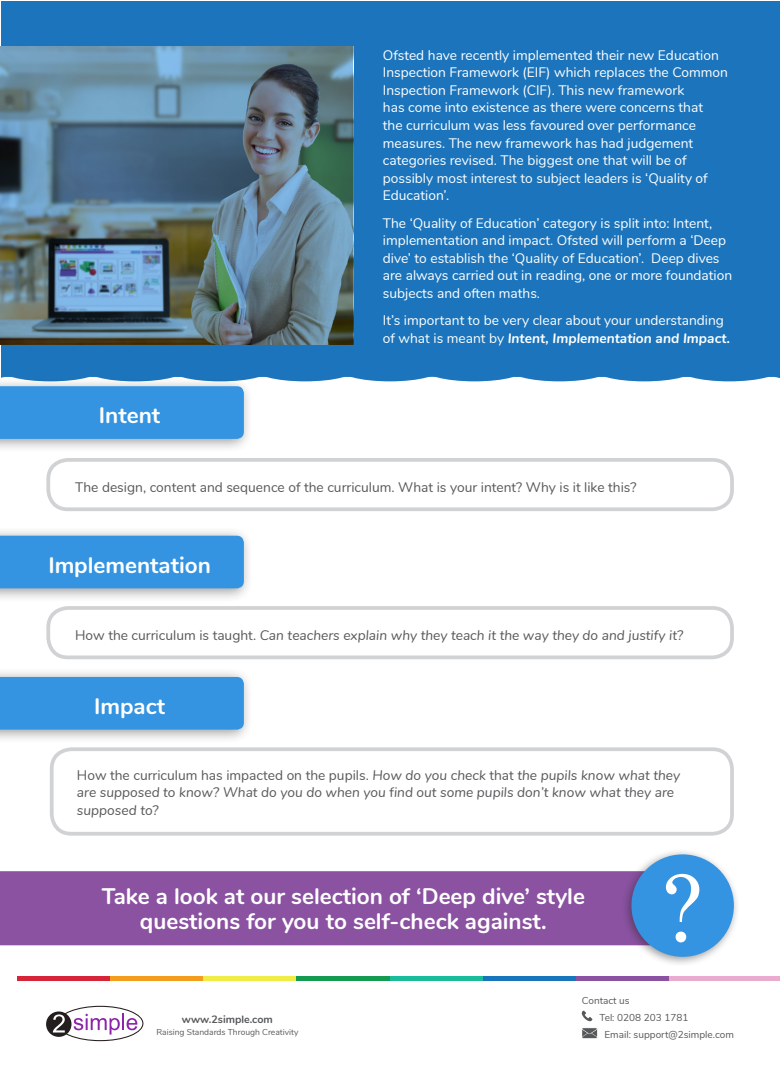
<style>
.page{position:relative;width:780px;height:1088px;background:#fff}
.page>*{position:absolute;margin:0;border:0;box-sizing:border-box;transform-origin:0 0}
.t1{font:90.88px "Century";color:#fff}
.header2{font:700 22.5px/25px "Nunito";color:#fff;text-align:center}
.copy{font:700 22.5px "Nunito";color:#fff}
.copy-2{font:13.75px/17.5px "Nunito";color:#fff}
.copy-3{font:italic 13.75px/17.5px "Nunito";color:#57585a}
.copy-4{font:13.75px "Nunito";color:#57585a}
.t2{font:700 10.62px "Nunito";color:#57585a}
.t3{font:10px "Nunito";color:#57585a}
.t4{font:8.5px "Nunito";color:#57585a}
.s1{font-weight:700;font-style:italic}
.s2{font-style:normal}
</style>
<div class="page">
<svg style="left:581px;top:1010px;width:11px;height:11px"></svg>
<svg style="left:582px;top:1028px;width:15px;height:10px"></svg>
<hr style="left:18px;top:976px;width:93px;height:4px;background:#d62438">
<hr style="left:111px;top:976px;width:93px;height:4px;background:#f49d1d">
<hr style="left:204px;top:976px;width:93px;height:4px;background:#f0ec45">
<hr style="left:297px;top:976px;width:93px;height:4px;background:#159a51">
<hr style="left:390px;top:976px;width:93px;height:4px;background:#1abc9c">
<hr style="left:483px;top:976px;width:93px;height:4px;background:#1775bc">
<hr style="left:576px;top:976px;width:93px;height:4px;background:#8a52a1">
<hr style="left:669px;top:976px;width:111px;height:4px;background:#eaacce">
<div style="left:46px;top:1011px;width:25px;height:26px;background:#241e1e;border-radius:50%"></div>
<svg style="left:53px;top:1006px;width:90px;height:35px"></svg>
<div style="left:1px;top:1px;width:778px;height:392px;background:#1c75bc"></div>
<div style="left:46px;top:606px;width:687px;height:53px;border:4px solid #d1d2d4;border-radius:20px"></div>
<div style="left:46px;top:458px;width:687px;height:53px;border:4px solid #d1d2d4;border-radius:20px"></div>
<div style="left:0;top:526px;width:253px;height:77px;background:#231f20;opacity:.45"></div>
<div style="left:0;top:536px;width:244px;height:52px;background:#3494e1"></div>
<div style="left:0;top:377px;width:253px;height:76px;background:#231f20;opacity:.45"></div>
<svg style="left:0;top:377px;width:780px;height:62px"></svg>
<div style="left:50px;top:747px;width:683px;height:88px;border:4px solid #d1d2d4;border-radius:20px"></div>
<div style="left:0;top:667px;width:253px;height:77px;background:#231f20;opacity:.45"></div>
<div style="left:0;top:677px;width:244px;height:53px;background:#3494e1"></div>
<div style="left:0;top:871px;width:621px;height:74px;background:#8a52a1"></div>
<div style="left:621px;top:848px;width:119px;height:119px;background:#231f20;opacity:.45"></div>
<div style="left:631px;top:854px;width:102px;height:103px;background:#3494e1;border-radius:50%"></div>
<img style="left:1px;top:46px;width:352px;height:298px">
<p class="copy" style="left:99px;top:399px;width:63px">Intent</p>
<p class="copy-2" style="left:383px;top:46px;width:346px">Ofsted have recently implemented their new Education Inspection Framework (EIF) which replaces the Common Inspection Framework (CIF). This new framework<br>has come into existence as there were concerns that<br>the curriculum was less favoured over performance measures. The new framework has had judgement categories revised. The biggest one that will be of possibly most interest to subject leaders is ‘Quality of Education’.</p>
<p class="copy-2" style="left:383px;top:213px;width:351px">The ‘Quality of Education’ category is split into: Intent, implementation and impact. Ofsted will perform a ‘Deep dive’ to establish the ‘Quality of Education’. Deep dives are always carried out in reading, one or more foundation subjects and often maths.</p>
<p class="copy-2" style="left:383px;top:311px;width:349px">It’s important to be very clear about your understanding of what is meant by <span class="s1">Intent, Implementation and Impact.</span></p>
<p class="copy-4" style="left:75px;top:477px;width:562px">The design, content and sequence of the curriculum. What is your intent? Why is it like this?</p>
<p class="copy" style="left:48px;top:548px;width:164px">Implementation</p>
<p class="copy-3" style="left:75px;top:625px;width:609px"><span class="s2">How the curriculum is taught.</span> Can teachers explain why they teach it the way they do and justify it?</p>
<p class="copy" style="left:94px;top:689px;width:72px">Impact</p>
<p class="copy-3" style="left:77px;top:765px;width:604px"><span class="s2">How the curriculum has impacted on the pupils.</span> How do you check <span class="s2">that</span> the pupils know what they are supposed to know? What do you do when you <span class="s2">f</span>ind out some pupils don’t know what they are supposed to?</p>
<p class="header2" style="left:102px;top:882px;width:484px">Take a look at our selection of ‘Deep dive’ style questions for you to self-check against.</p>
<p class="t1" style="left:662px;top:832px;width:42px">?</p>
<p class="t2" style="left:182px;top:1011px;width:92px">www.2simple.com</p>
<p class="t4" style="left:156px;top:1026px;width:144px">Raising Standards Through Creativity</p>
<p class="t3" style="left:581px;top:993px;width:49px">Contact us</p>
<p class="t3" style="left:604px;top:1027px;width:131px">Email: support@2simple.com</p>
<p class="t3" style="left:599px;top:1010px;width:90px">Tel: 0208 203 1781</p>
</div>
